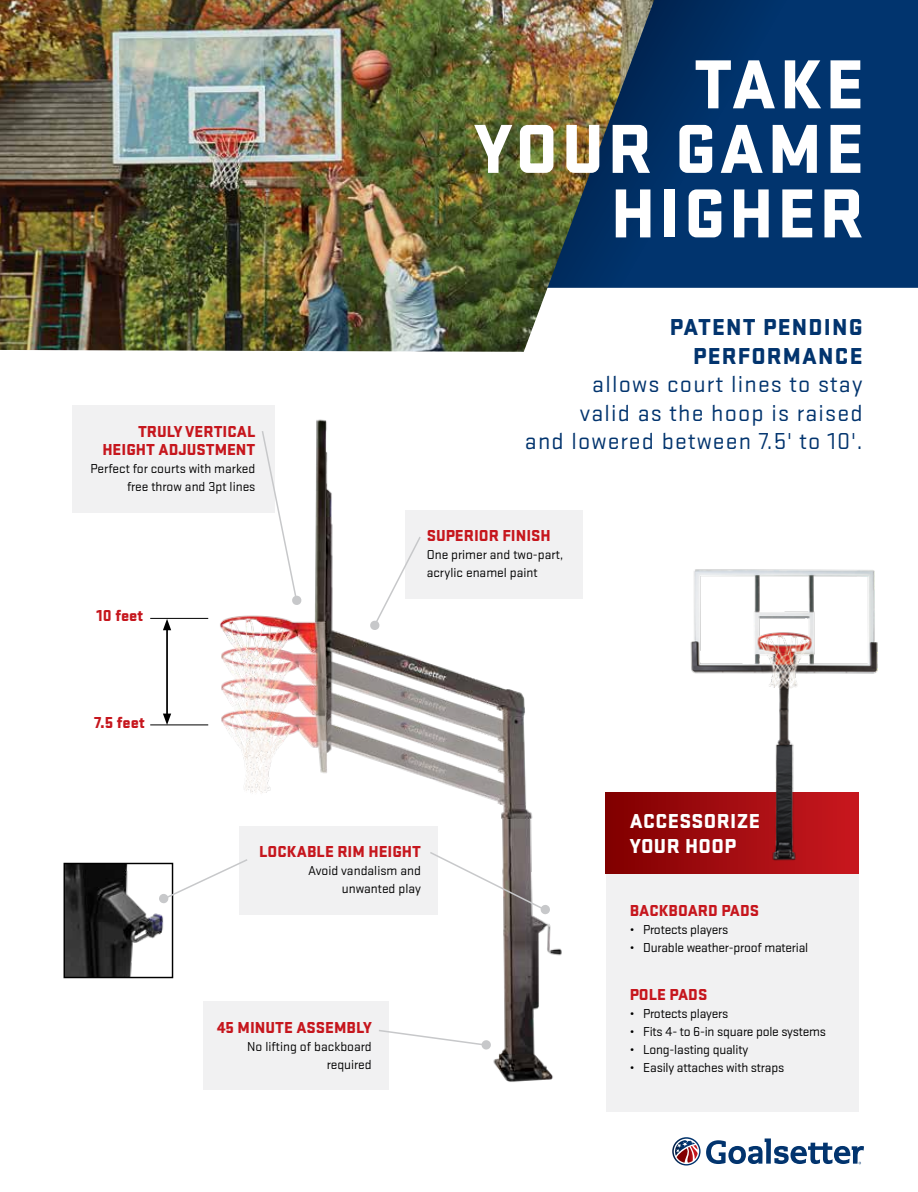
<style>
.page{position:relative;width:918px;height:1192px;background:#fff}
.page>*{position:absolute;margin:0;border:0;box-sizing:border-box;transform-origin:0 0}
.t1{font:900 72px/64.5px "Stratum 1";letter-spacing:.05em;color:#fff;text-align:right}
.t2{font:24px/28.5px "Stratum 1";letter-spacing:.05em;color:#02346e;text-align:right}
.t3{font:900 24px/28.5px "Stratum 1";letter-spacing:.05em;color:#02346e;text-align:right}
.t4{font:900 21px/25.2px "Stratum 1";letter-spacing:.02em;color:#fff}
.t5{font:900 16.5px/18px "Stratum 1";color:#c6161d;text-align:right}
.t6{font:13.5px/18px "Stratum 1";letter-spacing:-.01em;color:#000;text-align:right}
</style>
<div class="page">
<svg style="left:672px;top:1137px;width:192px;height:28px"></svg>
<div style="left:606px;top:792px;width:252px;height:319px;background:#f1f1f2"></div>
<img style="left:128px;top:414px;width:544px;height:676px">
<img style="left:66px;top:864px;width:105px;height:112px">
<div style="left:64px;top:862px;width:109px;height:116px;border:1px solid #000"></div>
<svg style="left:654px;top:0;width:264px;height:288px;background:#00326b"></svg>
<img style="left:0;top:0;width:654px;height:352px">
<div style="left:240px;top:826px;width:198px;height:88px;background:#f1f1f2"></div>
<div style="left:72px;top:405px;width:202px;height:107px;background:#f1f1f2"></div>
<svg style="left:261px;top:429px;width:41px;height:176px"></svg>
<svg style="left:162px;top:857px;width:85px;height:43px"></svg>
<div style="left:159px;top:893px;width:10px;height:10px;background:#c7c8ca;border-radius:50%"></div>
<svg style="left:370px;top:535px;width:52px;height:95px"></svg>
<div style="left:203px;top:1001px;width:186px;height:88px;background:#f1f1f2"></div>
<svg style="left:430px;top:850px;width:120px;height:64px"></svg>
<svg style="left:379px;top:1028px;width:112px;height:21px"></svg>
<hr style="left:150px;top:724px;width:58px;height:1px;background:#000">
<hr style="left:166px;top:627px;width:2px;height:89px;background:#000">
<svg style="left:163px;top:619px;width:8px;height:11px"></svg>
<svg style="left:163px;top:713px;width:8px;height:12px"></svg>
<hr style="left:150px;top:618px;width:58px;height:1px;background:#000">
<div style="left:606px;top:792px;width:252px;height:81px;background:linear-gradient(to right,#800000,#c81820)"></div>
<img style="left:683px;top:569px;width:195px;height:296px">
<p class="t5" style="left:102px;top:421px;width:155px">TRULY VERTICAL<br>HEIGHT ADJUSTMENT</p>
<p class="t6" style="left:90px;top:459px;width:167px">Perfect for courts with marked free throw and 3pt lines</p>
<p class="t5" style="left:97px;top:605px;width:48px">10 feet</p>
<p class="t5" style="left:94px;top:712px;width:52px">7.5 feet</p>
<h1 class="t1" style="left:474px;top:47px;width:391px">TAKE<br>YOUR GAME<br>HIGHER</h1>
<h2 class="t3" style="left:670px;top:311px;width:194px">PATENT PENDING<br>PERFORMANCE</h2>
<h2 class="t2" style="left:525px;top:369px;width:339px">allows court lines to stay<br>valid as the hoop is raised<br>and lowered between 7.5' to 10'.</h2>
<p class="t5" style="left:427px;top:525px;width:126px">SUPERIOR FINISH</p>
<p class="t6" style="left:427px;top:545px;width:138px;text-align:left">One primer and two-part, acrylic enamel paint</p>
<p class="t5" style="left:259px;top:841px;width:163px">LOCKABLE RIM HEIGHT</p>
<p class="t6" style="left:308px;top:861px;width:114px">Avoid vandalism and unwanted play</p>
<p class="t5" style="left:217px;top:1016px;width:156px">45 MINUTE ASSEMBLY</p>
<p class="t6" style="left:247px;top:1036px;width:126px">No lifting of backboard required</p>
<h3 class="t4" style="left:630px;top:807px;width:132px">ACCESSORIZE<br>YOUR HOOP</h3>
<p class="t5" style="left:630px;top:900px;width:131px">BACKBOARD PADS</p>
<p class="t6" style="left:630px;top:919px;width:100px">• Protects players</p>
<p class="t6" style="left:630px;top:937px;width:180px">• Durable weather-proof material</p>
<p class="t5" style="left:630px;top:984px;width:79px">POLE PADS</p>
<p class="t6" style="left:630px;top:1004px;width:100px">• Protects players</p>
<p class="t6" style="left:630px;top:1022px;width:198px">• Fits 4- to 6-in square pole systems</p>
<p class="t6" style="left:630px;top:1040px;width:120px">• Long-lasting quality</p>
<p class="t6" style="left:630px;top:1058px;width:156px">• Easily attaches with straps</p>
</div>
